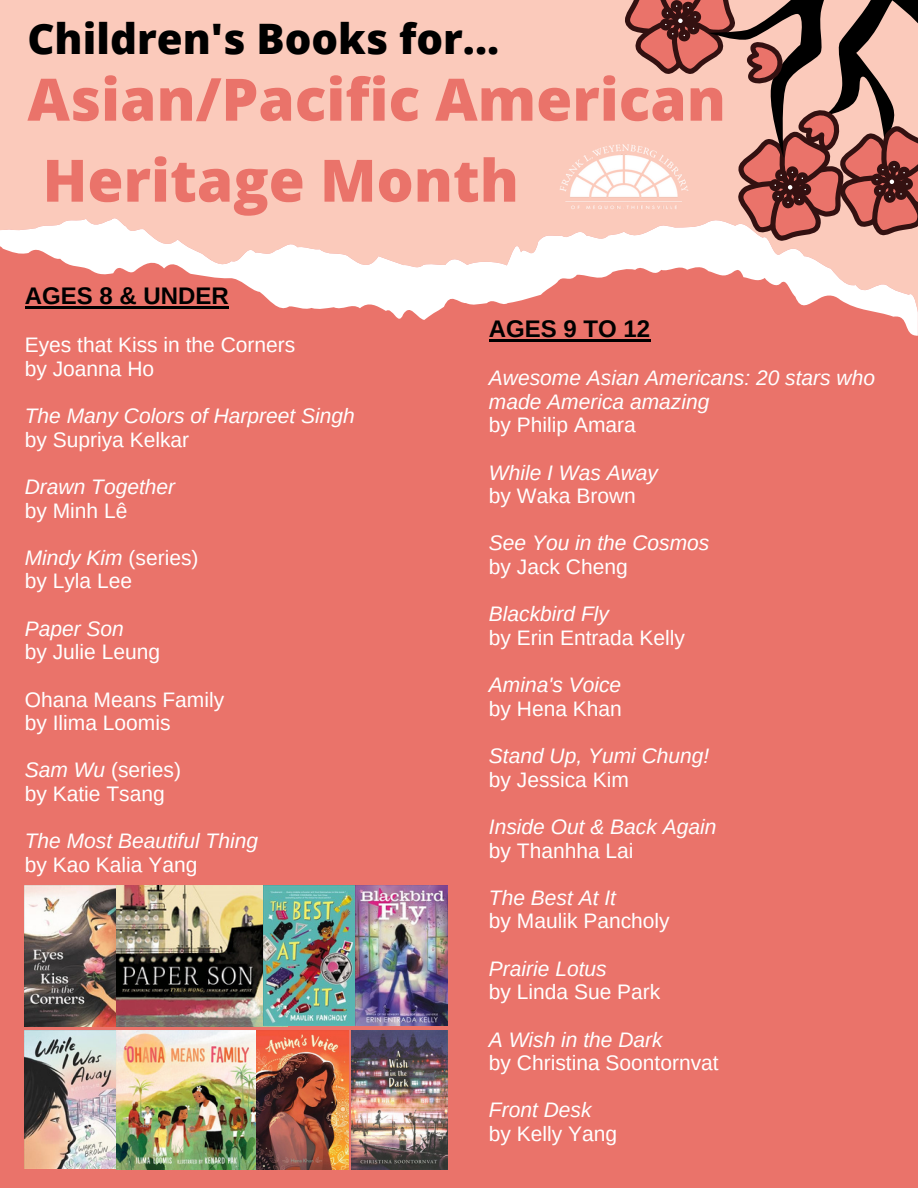
<style>
.page{position:relative;width:918px;height:1188px;background:#ea736a}
.page>*{position:absolute;margin:0;border:0;box-sizing:border-box;transform-origin:0 0}
.t1{font:800 58.5px/81px "Open Sans";color:#ea736a}
.t2{font:800 42px "Open Sans";color:#000}
.t3{font:700 24px "Arimo";color:#000}
.t4{font:21px "Arimo";color:#fff}
.t5{font:italic 21px/23.7px "Arimo";color:#fff}
.s1{font-style:normal}
.s2{font-style:italic}
</style>
<div class="page">
<div style="left:0;top:0;width:606px;height:214px;background:#fbcabb"></div>
<svg style="left:0;top:214px;width:918px;height:122px"></svg>
<hr style="left:25px;top:306px;width:204px;height:2px;background:#000">
<hr style="left:489px;top:339px;width:161px;height:2px;background:#000">
<img style="left:551px;top:142px;width:55px;height:72px">
<svg style="left:606px;top:0;width:312px;height:253px"></svg>
<div style="left:888px;top:161px;width:12px;height:12px;border:5px solid #311;border-radius:50%"></div>
<svg style="left:887px;top:177px;width:10px;height:10px"></svg>
<div style="left:884px;top:174px;width:16px;height:16px;border:5px solid #311;border-radius:5px"></div>
<img style="left:25px;top:886px;width:262px;height:140px">
<img style="left:264px;top:886px;width:183px;height:139px">
<img style="left:351px;top:1030px;width:97px;height:140px">
<img style="left:25px;top:1030px;width:323px;height:140px">
<p class="t2" style="left:27px;top:9px;width:474px">Children's Books for...</p>
<p class="t1" style="left:27px;top:57px;width:700px">Asian/Pacific American<br>Heritage Month</p>
<p class="t3" style="left:25px;top:282px;width:205px">AGES 8 &amp; UNDER</p>
<p class="t4" style="left:25px;top:333px;width:272px">Eyes that Kiss in the Corners</p>
<p class="t4" style="left:25px;top:357px;width:131px">by Joanna Ho</p>
<p class="t5" style="left:25px;top:404px;width:332px">The Many Colors of Harpreet Singh</p>
<p class="t4" style="left:25px;top:428px;width:166px">by Supriya Kelkar</p>
<p class="t5" style="left:25px;top:475px;width:152px">Drawn Together</p>
<p class="t4" style="left:25px;top:499px;width:104px">by Minh Lê</p>
<p class="t5" style="left:25px;top:546px;width:175px">Mindy Kim <span class="s1">(series)</span></p>
<p class="t4" style="left:25px;top:569px;width:109px">by Lyla Lee</p>
<p class="t5" style="left:25px;top:617px;width:101px">Paper Son</p>
<p class="t4" style="left:25px;top:640px;width:137px">by Julie Leung</p>
<p class="t4" style="left:25px;top:688px;width:201px">Ohana Means Family</p>
<p class="t4" style="left:25px;top:711px;width:147px">by Ilima Loomis</p>
<p class="t4" style="left:25px;top:758px;width:158px"><span class="s2">Sam Wu</span> (series)</p>
<p class="t4" style="left:25px;top:782px;width:141px">by Katie Tsang</p>
<p class="t5" style="left:25px;top:829px;width:235px">The Most Beautiful Thing</p>
<p class="t4" style="left:25px;top:853px;width:174px">by Kao Kalia Yang</p>
<p class="t3" style="left:489px;top:315px;width:163px">AGES 9 TO 12</p>
<p class="t5" style="left:489px;top:366px;width:388px">Awesome Asian Americans: 20 stars who made America amazing</p>
<p class="t4" style="left:489px;top:413px;width:148px">by Philip Amara</p>
<p class="t5" style="left:489px;top:460px;width:171px">While I Was Away</p>
<p class="t4" style="left:489px;top:484px;width:148px">by Waka Brown</p>
<p class="t5" style="left:489px;top:531px;width:222px">See You in the Cosmos</p>
<p class="t4" style="left:489px;top:555px;width:140px">by Jack Cheng</p>
<p class="t5" style="left:489px;top:602px;width:122px">Blackbird Fly</p>
<p class="t4" style="left:489px;top:626px;width:197px">by Erin Entrada Kelly</p>
<p class="t5" style="left:489px;top:673px;width:134px">Amina's Voice</p>
<p class="t4" style="left:489px;top:697px;width:135px">by Hena Khan</p>
<p class="t5" style="left:489px;top:744px;width:222px">Stand Up, Yumi Chung!</p>
<p class="t4" style="left:489px;top:768px;width:141px">by Jessica Kim</p>
<p class="t5" style="left:489px;top:815px;width:229px">Inside Out &amp; Back Again</p>
<p class="t4" style="left:489px;top:839px;width:146px">by Thanhha Lai</p>
<p class="t5" style="left:489px;top:886px;width:129px">The Best At It</p>
<p class="t4" style="left:489px;top:909px;width:182px">by Maulik Pancholy</p>
<p class="t5" style="left:489px;top:957px;width:119px">Prairie Lotus</p>
<p class="t4" style="left:489px;top:980px;width:173px">by Linda Sue Park</p>
<p class="t5" style="left:489px;top:1027px;width:175px">A Wish in the Dark</p>
<p class="t4" style="left:489px;top:1051px;width:231px">by Christina Soontornvat</p>
<p class="t5" style="left:489px;top:1098px;width:104px">Front Desk</p>
<p class="t4" style="left:489px;top:1122px;width:130px">by Kelly Yang</p>
</div>
